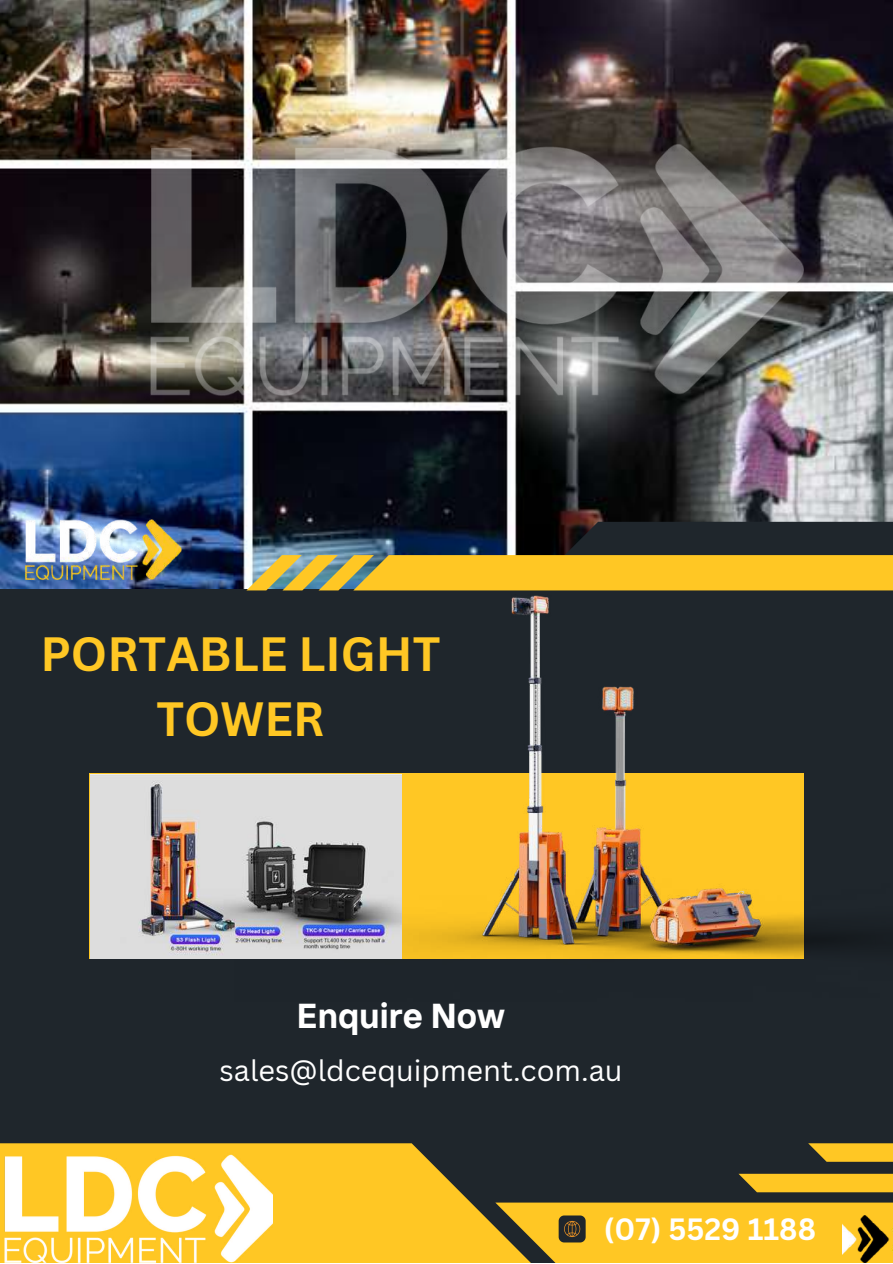
<style>
.page{position:relative;width:893px;height:1264px;background:#fff}
.page>*{position:absolute;margin:0;border:0;box-sizing:border-box;transform-origin:0 0}
.t1{font:700 46.8px/65.4px "Canva Sans";color:#ffc724;text-align:center}
.t2{font:700 34.5px "TT Interphases";color:#fff}
.t3{font:700 30px "Canva Sans";color:#fff}
.t4{font:28.95px "Canva Sans";color:#fff}
</style>
<div class="page">
<div style="left:0;top:0;width:892px;height:1262px;background:#1f262c"></div>
<img style="left:0;top:0;width:892px;height:588px">
<svg style="left:272px;top:1143px;width:223px;height:119px;background:#e0b125"></svg>
<svg style="left:738px;top:1173px;width:154px;height:19px;background:#e8b624"></svg>
<svg style="left:808px;top:1143px;width:84px;height:18px;background:#e3b324"></svg>
<svg style="left:495px;top:1202px;width:397px;height:60px;background:#e9b724"></svg>
<img style="left:13px;top:511px;width:175px;height:76px">
<img style="left:234px;top:502px;width:658px;height:457px">
<img style="left:91px;top:774px;width:310px;height:184px">
<img style="left:0;top:1143px;width:272px;height:119px">
<img style="left:842px;top:1215px;width:50px;height:47px">
<img style="left:0;top:113px;width:803px;height:314px">
<h1 class="t1" style="left:40px;top:619px;width:401px">PORTABLE LIGHT<br>TOWER</h1>
<p class="t2" style="left:297px;top:993px;width:209px">Enquire Now</p>
<p class="t4" style="left:219px;top:1050px;width:404px">sales@ldcequipment.com.au</p>
<p class="t3" style="left:604px;top:1207px;width:214px">(07) 5529 1188</p>
</div>
